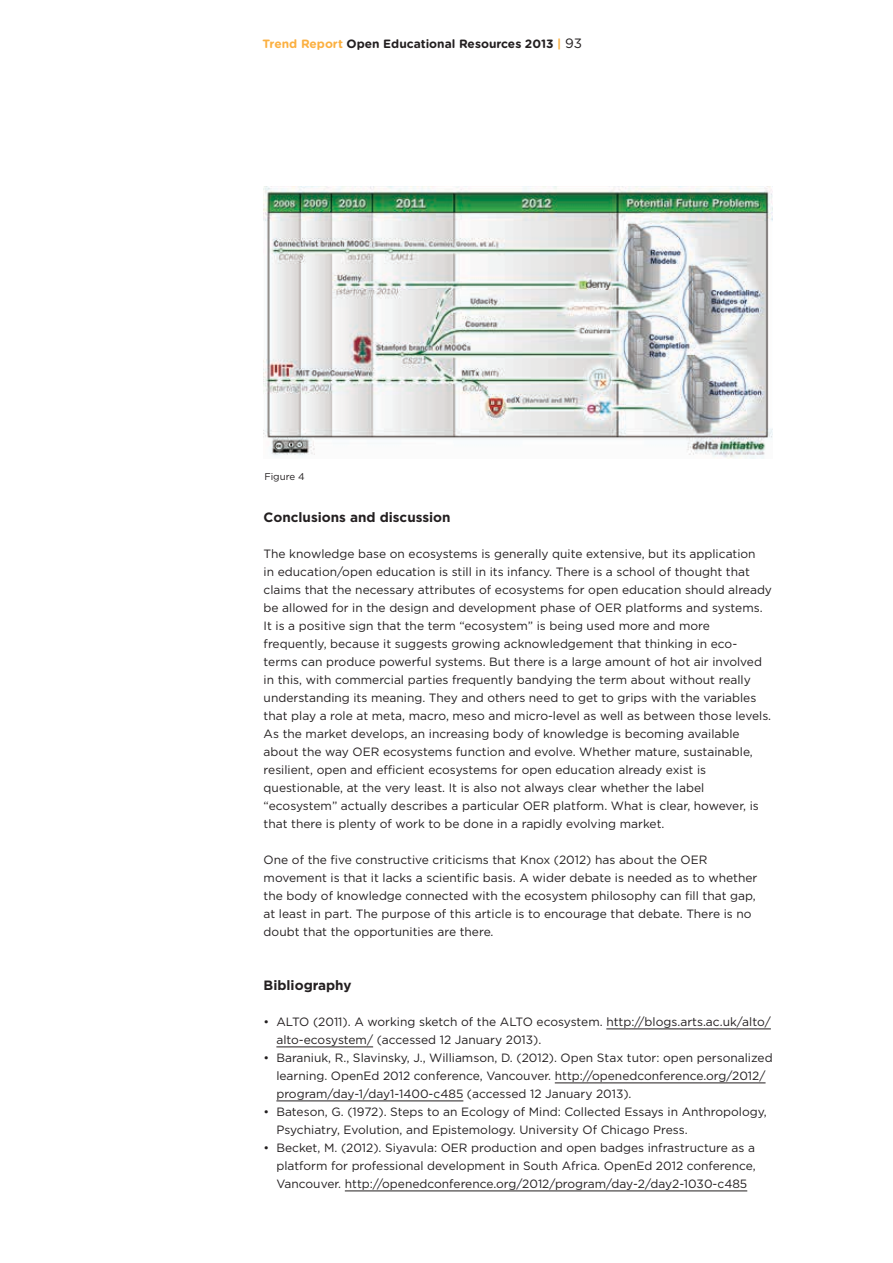
<style>
.page{position:relative;width:893px;height:1263px;background:#fff}
.page>*{position:absolute;margin:0;border:0;box-sizing:border-box;transform-origin:0 0}
.t1{font:700 13.5px "Gotham";color:#231f20}
.t2{font:12px/18px "Gotham";color:#231f20}
.t3{font:700 12px "Gotham Rounded";color:#231f20}
.t4{font:9.75px "Gotham";color:#231f20}
.s1{color:#fbb041}
.s2{font-weight:400;font-size:13.5px}
</style>
<div class="page">
<hr style="left:606px;top:1028px;width:165px;height:1px;background:#231f20">
<hr style="left:276px;top:1046px;width:97px;height:1px;background:#231f20">
<hr style="left:555px;top:1082px;width:211px;height:1px;background:#231f20">
<hr style="left:276px;top:1100px;width:187px;height:1px;background:#231f20">
<hr style="left:345px;top:1190px;width:402px;height:1px;background:#231f20">
<img style="left:264px;top:186px;width:508px;height:273px">
<p class="t3" style="left:263px;top:35px;width:321px"><span class="s1">Trend Report</span> Open Educational Resources 2013 <span class="s1">|</span> <span class="s2">93</span></p>
<p class="t4" style="left:264px;top:470px;width:42px">Figure 4</p>
<p class="t1" style="left:264px;top:508px;width:188px">Conclusions and discussion</p>
<p class="t2" style="left:264px;top:544px;width:510px">The knowledge base on ecosystems is generally quite extensive, but its application<br>in education/open education is still in its infancy. There is a school of thought that claims that the necessary attributes of ecosystems for open education should already be allowed for in the design and development phase of OER platforms and systems.<br>It is a positive sign that the term “ecosystem” is being used more and more frequently, because it suggests growing acknowledgement that thinking in eco&shy;terms can produce powerful systems. But there is a large amount of hot air involved in this, with commercial parties frequently bandying the term about without really understanding its meaning. They and others need to get to grips with the variables that play a role at meta, macro, meso and micro-level as well as between those levels.<br>As the market develops, an increasing body of knowledge is becoming available about the way OER ecosystems function and evolve. Whether mature, sustainable, resilient, open and efficient ecosystems for open education already exist is questionable, at the very least. It is also not always clear whether the label “ecosystem” actually describes a particular OER platform. What is clear, however, is that there is plenty of work to be done in a rapidly evolving market.</p>
<p class="t2" style="left:264px;top:850px;width:495px">One of the five constructive criticisms that Knox (2012) has about the OER movement is that it lacks a scientific basis. A wider debate is needed as to whether the body of knowledge connected with the ecosystem philosophy can fill that gap, at least in part. The purpose of this article is to encourage that debate. There is no doubt that the opportunities are there.</p>
<p class="t1" style="left:264px;top:976px;width:89px">Bibliography</p>
<p class="t2" style="left:276px;top:1012px;width:496px;text-indent:-13px">• ALTO (2011). A working sketch of the ALTO ecosystem. http://blogs.arts.ac.uk/alto/ alto-ecosystem/ (accessed 12 January 2013).</p>
<p class="t2" style="left:276px;top:1048px;width:498px;text-indent:-13px">• Baraniuk, R., Slavinsky, J., Williamson, D. (2012). Open Stax tutor: open personalized learning. OpenEd 2012 conference, Vancouver. http://openedconference.org/2012/ program/day-1/day1-1400-c485 (accessed 12 January 2013).</p>
<p class="t2" style="left:276px;top:1102px;width:492px;text-indent:-13px">• Bateson, G. (1972). Steps to an Ecology of Mind: Collected Essays in Anthropology,<br>Psychiatry, Evolution, and Epistemology. University Of Chicago Press.</p>
<p class="t2" style="left:276px;top:1138px;width:481px;text-align:justify;text-indent:-13px">• Becket, M. (2012). Siyavula: OER production and open badges infrastructure as a platform for professional development in South Africa. OpenEd 2012 conference, Vancouver. http://openedconference.org/2012/program/day-2/day2-1030-c485</p>
</div>
